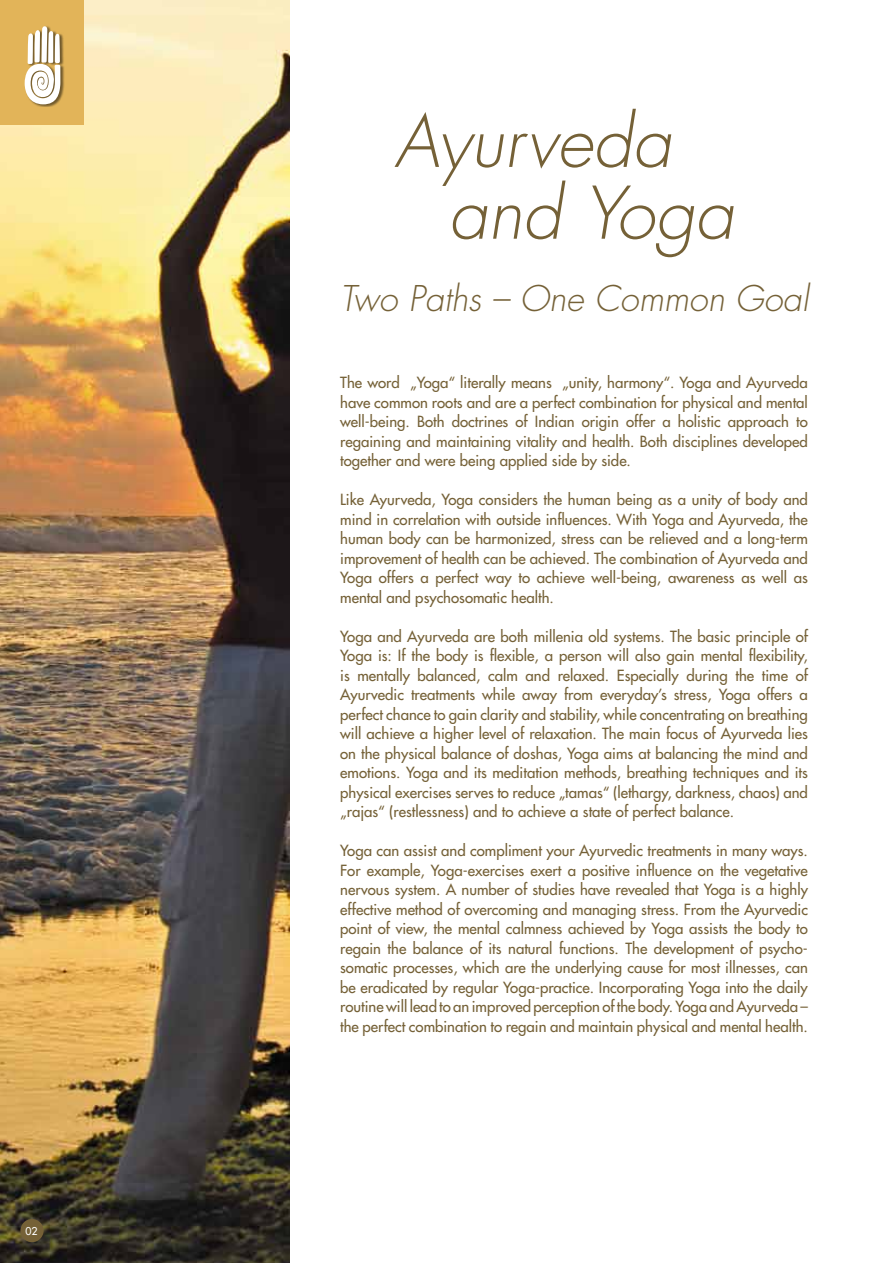
<style>
.page{position:relative;width:893px;height:1263px;background:#fff}
.page>*{position:absolute;margin:0;border:0;box-sizing:border-box;transform-origin:0 0}
.t1{font:italic 300 70.5px/71.8px "Futura";color:#756137}
.t2{font:italic 300 34.5px "Futura";color:#756137}
.t3{font:15px/19.5px "Futura";color:#756137;text-align:justify}
.t4{font:10.5px "Futura";color:#fff}
</style>
<div class="page">
<img style="left:0;top:0;width:289px;height:1263px">
<div style="left:0;top:0;width:84px;height:124px;background:#e2b459"></div>
<div style="left:25px;top:26px;width:39px;height:81px;background:#000;opacity:.5"></div>
<svg style="left:25px;top:26px;width:35px;height:78px;background:#e4d8c1"></svg>
<div style="left:20px;top:1219px;width:24px;height:23px;background:#756137;border-radius:50%"></div>
<p class="t4" style="left:25px;top:1224px;width:14px">02</p>
<h1 class="t1" style="left:448px;top:106px;width:287px;text-indent:-54px">Ayurveda and Yoga</h1>
<h2 class="t2" style="left:340px;top:276px;width:470px">Two Paths – One Common Goal</h2>
<p class="t3" style="left:340px;top:373px;width:469px">The word „Yoga“ literally means „unity, harmony“. Yoga and Ayurveda have common roots and are a perfect combination for physical and mental well-being. Both doctrines of Indian origin offer a holistic approach to regaining and maintaining vitality and health. Both disciplines developed together and were being applied side by side.</p>
<p class="t3" style="left:340px;top:490px;width:469px">Like Ayurveda, Yoga considers the human being as a unity of body and mind in correlation with outside influences. With Yoga and Ayurveda, the human body can be harmonized, stress can be relieved and a long-term improvement of health can be achieved. The combination of Ayurveda and Yoga offers a perfect way to achieve well-being, awareness as well as mental and psychosomatic health.</p>
<p class="t3" style="left:340px;top:626px;width:469px">Yoga and Ayurveda are both millenia old systems. The basic principle of Yoga is: If the body is flexible, a person will also gain mental flexibility, is mentally balanced, calm and relaxed. Especially during the time of Ayurvedic treatments while away from everyday’s stress, Yoga offers a perfect chance to gain clarity and stability, while concentrating on breathing will achieve a higher level of relaxation. The main focus of Ayurveda lies on the physical balance of doshas, Yoga aims at balancing the mind and emotions. Yoga and its meditation methods, breathing techniques and its physical exercises serves to reduce „tamas“ (lethargy, darkness, chaos) and „rajas“ (restlessness) and to achieve a state of perfect balance.</p>
<p class="t3" style="left:340px;top:841px;width:469px">Yoga can assist and compliment your Ayurvedic treatments in many ways.<br>For example, Yoga-exercises exert a positive influence on the vegetative nervous system. A number of studies have revealed that Yoga is a highly effective method of overcoming and managing stress. From the Ayurvedic point of view, the mental calmness achieved by Yoga assists the body to regain the balance of its natural functions. The development of psycho&shy;somatic processes, which are the underlying cause for most illnesses, can be eradicated by regular Yoga-practice. Incorporating Yoga into the daily routine will lead to an improved perception of the body. Yoga and Ayurveda – the perfect combination to regain and maintain physical and mental health.</p>
</div>
